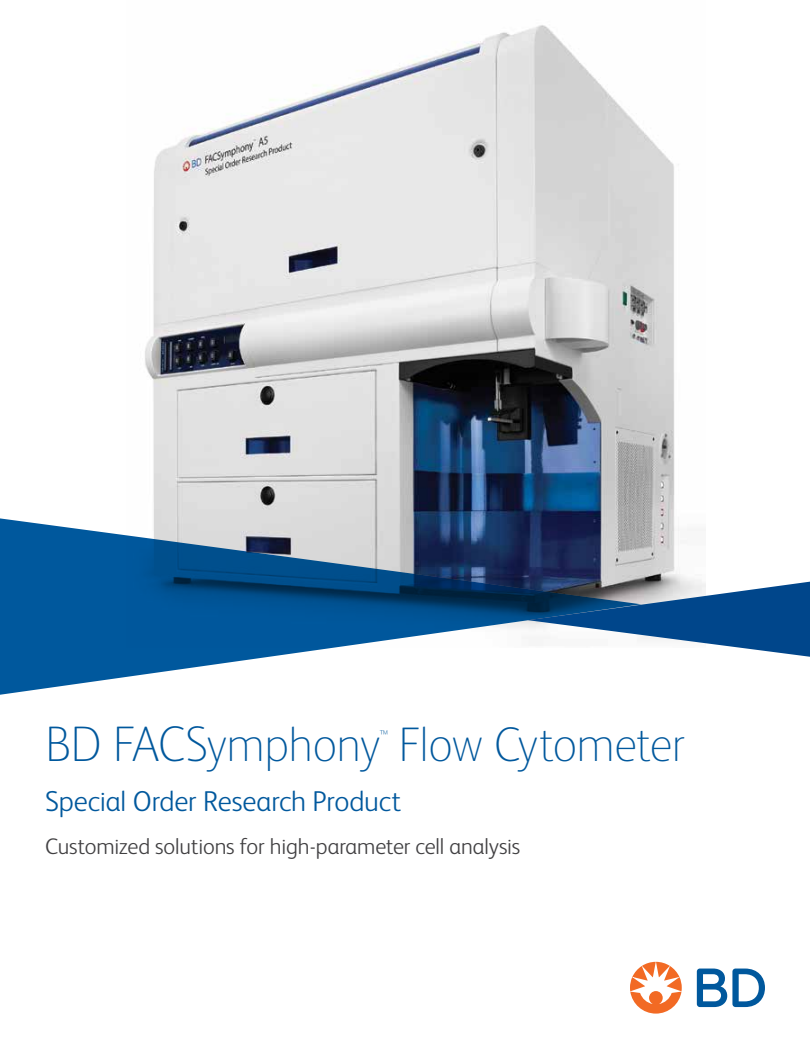
<style>
.page{position:relative;width:810px;height:1058px;background:#fff}
.page>*{position:absolute;margin:0;border:0;box-sizing:border-box;transform-origin:0 0}
.t1{font:100 48.62px "FS Albert Pro";letter-spacing:-.015em;color:#00589d}
.t2{font:300 28.75px "FS Albert Pro";letter-spacing:-.005em;color:#00589d}
.t3{font:300 22.5px "FS Albert Pro";letter-spacing:-.005em;color:#414042}
.t4{font:100 12.75px "FS Albert Pro";color:#00589d}
.s1{font-size:50px}
</style>
<div class="page">
<img style="left:145px;top:25px;width:556px;height:556px">
<svg style="left:641px;top:581px;width:169px;height:75px"></svg>
<svg style="left:0;top:517px;width:641px;height:178px"></svg>
<svg style="left:697px;top:968px;width:68px;height:39px"></svg>
<svg style="left:630px;top:961px;width:52px;height:52px"></svg>
<h1 class="t1" style="left:45px;top:712px;width:642px"><span class="s1">BD FACS</span>ymphony Flow Cytometer</h1>
<p class="t4" style="left:380px;top:726px;width:10px">™</p>
<p class="t2" style="left:45px;top:781px;width:358px">Special Order Research Product</p>
<p class="t3" style="left:45px;top:830px;width:477px">Customized solutions for high-parameter cell analysis</p>
</div>
